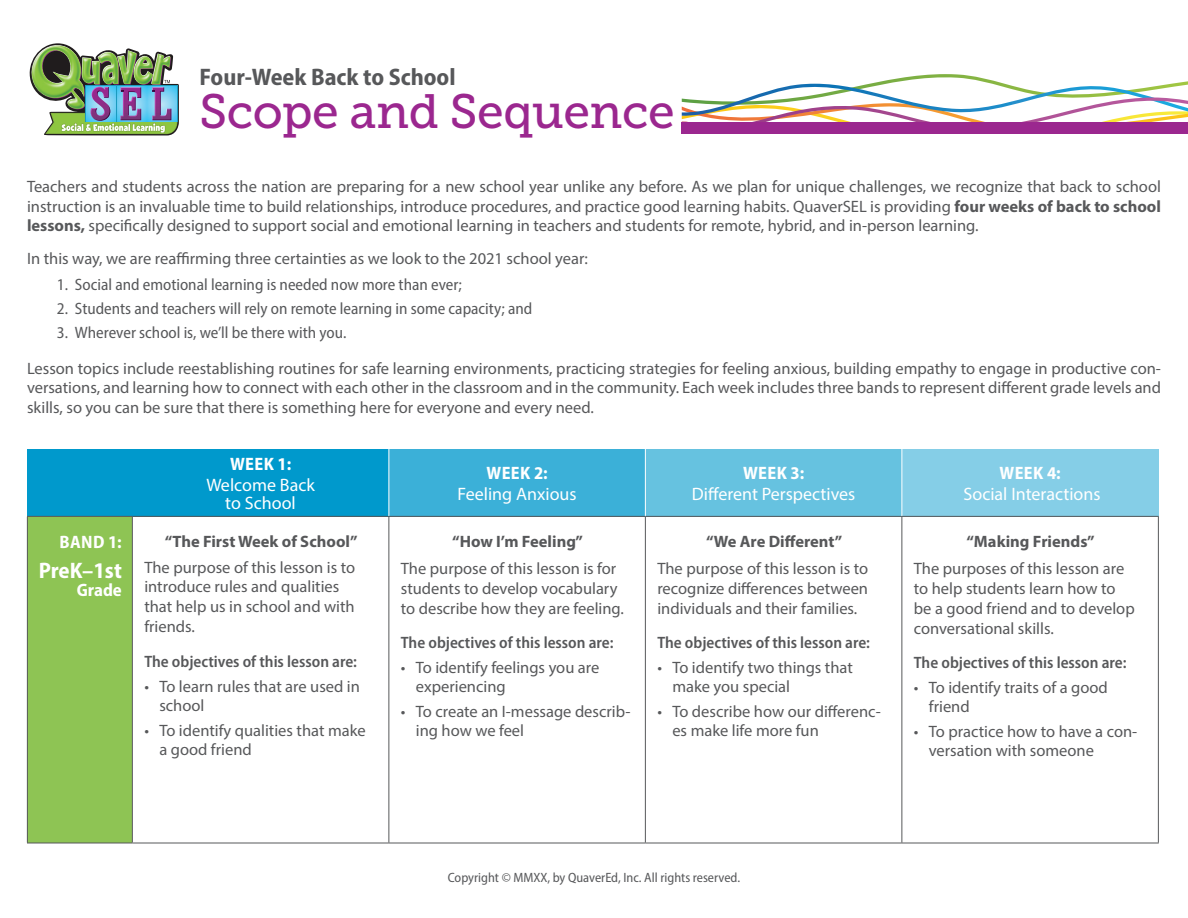
<style>
.page{position:relative;width:1188px;height:918px;background:#fff}
.page>*{position:absolute;margin:0;border:0;box-sizing:border-box;transform-origin:0 0}
.t1{font:48px "Museo Slab 500";letter-spacing:-.01em;color:#9b278f}
.t2{font:700 semi-condensed 24px "Myriad Pro";color:#57585a}
.t3{font:700 semi-condensed 22.5px "Myriad Pro";color:#fff}
.t4{font:18px/18px "Myriad Pro";color:#fff;text-align:center}
.t5{font:700 semi-condensed 18px "Myriad Pro";letter-spacing:.02em;color:#fff}
.t6{font:16.5px/19.8px "Myriad Pro";color:#57585a}
.t7{font:semi-condensed 16.5px "Myriad Pro";color:#57585a}
.t8{font:600 semi-condensed 16.5px "Myriad Pro";color:#57585a}
.t9{font:700 16.5px "Myriad Pro";color:#57585a}
.t10{font:semi-condensed 13.5px "Myriad Pro";color:#57585a}
.s1{font-weight:700}
</style>
<div class="page">
<div style="left:27px;top:449px;width:105px;height:67px;background:#09c"></div>
<div style="left:132px;top:449px;width:257px;height:67px;background:#09c"></div>
<div style="left:389px;top:449px;width:256px;height:67px;background:#3bb0d8"></div>
<div style="left:645px;top:449px;width:257px;height:67px;background:#66c2e0"></div>
<div style="left:902px;top:449px;width:256px;height:67px;background:#85cee7"></div>
<div style="left:27px;top:516px;width:105px;height:327px;background:#8ec454"></div>
<hr style="left:27px;top:517px;width:1px;height:326px;background:#57585a">
<hr style="left:132px;top:516px;width:257px;height:1px;background:#57585a">
<hr style="left:132px;top:517px;width:1px;height:326px;background:#57585a">
<hr style="left:388px;top:517px;width:1px;height:326px;background:#57585a">
<hr style="left:645px;top:517px;width:1px;height:326px;background:#57585a">
<hr style="left:902px;top:517px;width:1px;height:326px;background:#57585a">
<hr style="left:1158px;top:517px;width:1px;height:326px;background:#57585a">
<hr style="left:388px;top:449px;width:1px;height:67px;background:#fff">
<hr style="left:389px;top:516px;width:256px;height:1px;background:#57585a">
<hr style="left:645px;top:449px;width:1px;height:67px;background:#fff">
<hr style="left:645px;top:516px;width:257px;height:1px;background:#57585a">
<hr style="left:902px;top:449px;width:1px;height:67px;background:#fff">
<hr style="left:902px;top:516px;width:257px;height:1px;background:#57585a">
<hr style="left:27px;top:843px;width:105px;height:1px;background:#57585a">
<hr style="left:132px;top:843px;width:257px;height:1px;background:#57585a">
<hr style="left:389px;top:843px;width:256px;height:1px;background:#57585a">
<hr style="left:645px;top:843px;width:257px;height:1px;background:#57585a">
<hr style="left:902px;top:843px;width:257px;height:1px;background:#57585a">
<hr style="left:27px;top:516px;width:105px;height:1px;background:#57585a">
<svg style="left:29px;top:43px;width:150px;height:92px"></svg>
<svg style="left:682px;top:74px;width:506px;height:48px"></svg>
<div style="left:682px;top:122px;width:506px;height:12px;background:#9b278f"></div>
<h2 class="t2" style="left:200px;top:61px;width:258px">Four-Week Back to School</h2>
<h1 class="t1" style="left:200px;top:85px;width:477px">Scope and Sequence</h1>
<p class="t6" style="left:27px;top:177px;width:1136px;text-align:justify">Teachers and students across the nation are preparing for a new school year unlike any before. As we plan for unique challenges, we recognize that back to school instruction is an invaluable time to build relationships, introduce procedures, and practice good learning habits. QuaverSEL is providing <span class="s1">four weeks of back to school lessons,</span> specifically designed to support social and emotional learning in teachers and students for remote, hybrid, and in-person learning.</p>
<p class="t6" style="left:27px;top:249px;width:562px">In this way, we are reaffirming three certainties as we look to the 2021 school year:</p>
<p class="t7" style="left:57px;top:274px;width:406px">1. Social and emotional learning is needed now more than ever;</p>
<p class="t7" style="left:57px;top:298px;width:477px">2. Students and teachers will rely on remote learning in some capacity; and</p>
<p class="t7" style="left:57px;top:322px;width:291px">3. Wherever school is, we’ll be there with you.</p>
<p class="t6" style="left:27px;top:358px;width:1136px;text-align:justify">Lesson topics include reestablishing routines for safe learning environments, practicing strategies for feeling anxious, building empathy to engage in productive con&shy;versations, and learning how to connect with each other in the classroom and in the community. Each week includes three bands to represent different grade levels and skills, so you can be sure that there is something here for everyone and every need.</p>
<p class="t5" style="left:60px;top:530px;width:64px">BAND 1:</p>
<h3 class="t3" style="left:39px;top:556px;width:85px">PreK–1st</h3>
<p class="t5" style="left:77px;top:578px;width:47px">Grade</p>
<p class="t5" style="left:230px;top:452px;width:63px">WEEK 1:</p>
<p class="t4" style="left:206px;top:476px;width:110px">Welcome Back to School</p>
<p class="t9" style="left:165px;top:530px;width:194px">“The First Week of School”</p>
<p class="t6" style="left:144px;top:557px;width:212px">The purpose of this lesson is to introduce rules and qualities that help us in school and with friends.</p>
<p class="t8" style="left:144px;top:651px;width:214px">The objectives of this lesson are:</p>
<p class="t6" style="left:159px;top:676px;width:202px;line-height:18.9px;text-indent:-15px">• To learn rules that are used in school</p>
<p class="t6" style="left:159px;top:720px;width:208px;line-height:19px;text-indent:-15px">• To identify qualities that make a good friend</p>
<p class="t5" style="left:487px;top:461px;width:63px">WEEK 2:</p>
<p class="t4" style="left:458px;top:485px;width:120px">Feeling Anxious</p>
<p class="t9" style="left:452px;top:530px;width:132px">“How I’m Feeling”</p>
<p class="t6" style="left:401px;top:558px;width:225px">The purpose of this lesson is for students to develop vocabulary to describe how they are feeling.</p>
<p class="t8" style="left:401px;top:633px;width:214px">The objectives of this lesson are:</p>
<p class="t6" style="left:416px;top:658px;width:185px;line-height:18.9px;text-indent:-15px">• To identify feelings you are experiencing</p>
<p class="t6" style="left:416px;top:702px;width:216px;line-height:19px;text-indent:-15px">• To create an I-message describ&shy;ing how we feel</p>
<p class="t5" style="left:743px;top:461px;width:63px">WEEK 3:</p>
<p class="t4" style="left:692px;top:485px;width:165px">Different Perspectives</p>
<p class="t9" style="left:706px;top:530px;width:138px">“We Are Different”</p>
<p class="t6" style="left:657px;top:558px;width:212px;text-align:justify">The purpose of this lesson is to recognize differences between individuals and their families.</p>
<p class="t8" style="left:657px;top:633px;width:214px">The objectives of this lesson are:</p>
<p class="t6" style="left:672px;top:658px;width:182px;line-height:18.9px;text-indent:-15px">• To identify two things that make you special</p>
<p class="t6" style="left:672px;top:702px;width:210px;line-height:18.9px;text-indent:-15px">• To describe how our differenc&shy;es make life more fun</p>
<p class="t5" style="left:1000px;top:461px;width:63px">WEEK 4:</p>
<p class="t4" style="left:963px;top:485px;width:139px">Social Interactions</p>
<p class="t9" style="left:967px;top:530px;width:130px">“Making Friends”</p>
<p class="t6" style="left:914px;top:558px;width:222px">The purposes of this lesson are to help students learn how to be a good friend and to develop conversational skills.</p>
<p class="t8" style="left:914px;top:652px;width:214px">The objectives of this lesson are:</p>
<p class="t6" style="left:929px;top:678px;width:181px;line-height:18.9px;text-indent:-15px">• To identify traits of a good friend</p>
<p class="t6" style="left:929px;top:722px;width:210px;line-height:18.9px;text-indent:-15px">• To practice how to have a con&shy;versation with someone</p>
<p class="t10" style="left:448px;top:869px;width:294px">Copyright ©️ MMXX, by QuaverEd, Inc. All rights reserved.</p>
</div>
